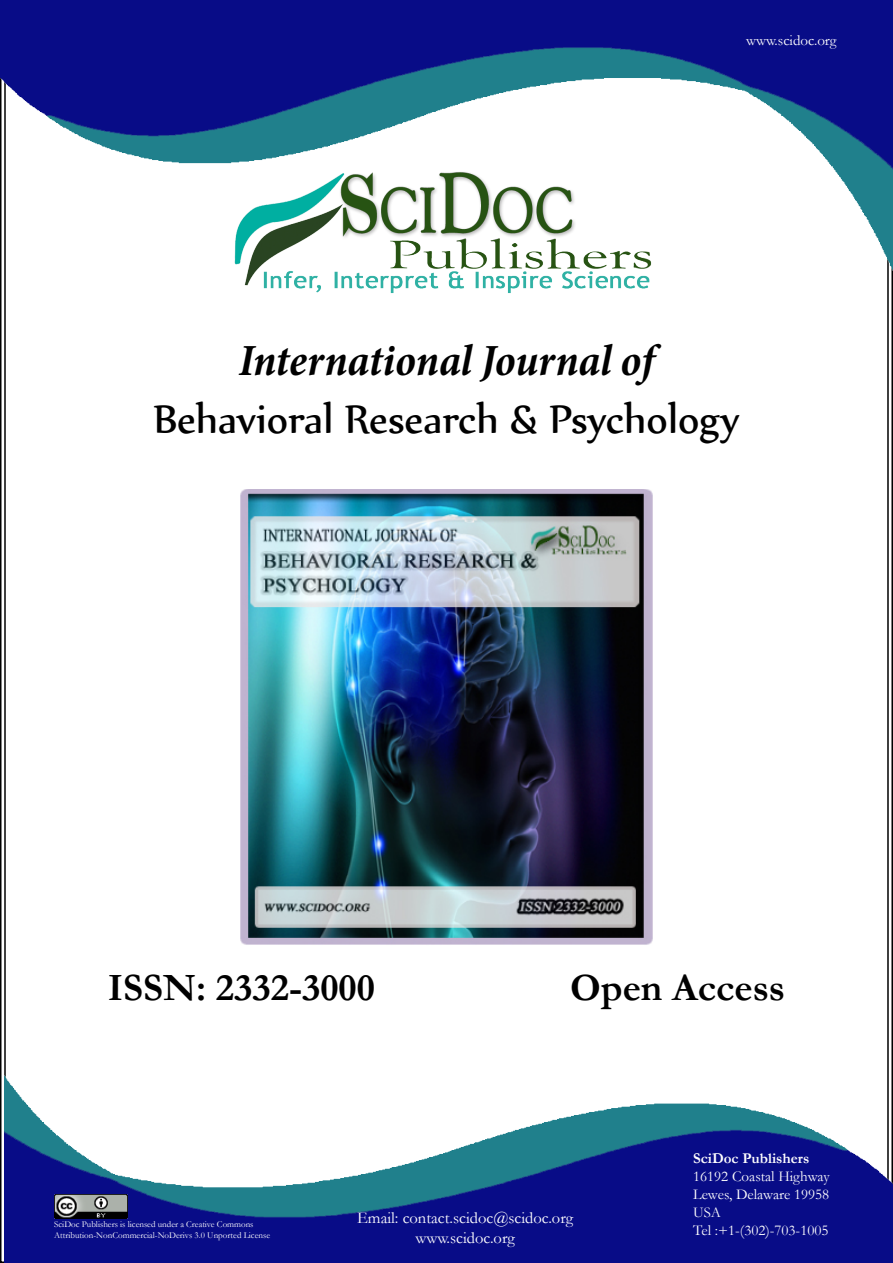
<style>
.page{position:relative;width:893px;height:1263px;background:#fff}
.page>*{position:absolute;margin:0;border:0;box-sizing:border-box;transform-origin:0 0}
.t1{font:48px "Nyala";color:#000}
.t2{font:italic 700 condensed 45px "Minion Pro";letter-spacing:-.005em;color:#000}
.t3{font:700 39px "Garamond";color:#000}
.t4{font:16.5px/19.8px "Garamond";color:#fff;text-align:center}
.t5{font:15px/18px "Garamond";color:#fff}
.t6{font:700 15px "Garamond";color:#fff}
.t7{font:9px/10.8px "Garamond";color:#fff}
</style>
<div class="page">
<img style="left:0;top:0;width:893px;height:275px">
<img style="left:4px;top:1071px;width:889px;height:192px">
<img style="left:54px;top:1195px;width:74px;height:23px">
<img style="left:241px;top:489px;width:411px;height:456px">
<img style="left:222px;top:163px;width:449px;height:130px">
<h3 class="t5" style="left:746px;top:31px;width:92px">www.scidoc.org</h3>
<h2 class="t2" style="left:239px;top:329px;width:416px">International Journal of</h2>
<h1 class="t1" style="left:153px;top:390px;width:588px">Behavioral Research &amp; Psychology</h1>
<h3 class="t3" style="left:108px;top:961px;width:269px">ISSN: 2332-3000</h3>
<h3 class="t3" style="left:570px;top:961px;width:216px">Open Access</h3>
<p class="t7" style="left:54px;top:1218px;width:217px">SciDoc Publishers is licensed under a Creative Commons<br>Attribution-NonCommercial-NoDerivs 3.0 Unported License</p>
<h3 class="t4" style="left:357px;top:1207px;width:218px">Email: contact.scidoc@scidoc.org www.scidoc.org</h3>
<h3 class="t6" style="left:693px;top:1148px;width:118px">SciDoc Publishers</h3>
<h3 class="t5" style="left:693px;top:1167px;width:138px">16192 Coastal Highway<br>Lewes, Delaware 19958<br>USA<br>Tel :+1-(302)-703-1005</h3>
</div>
